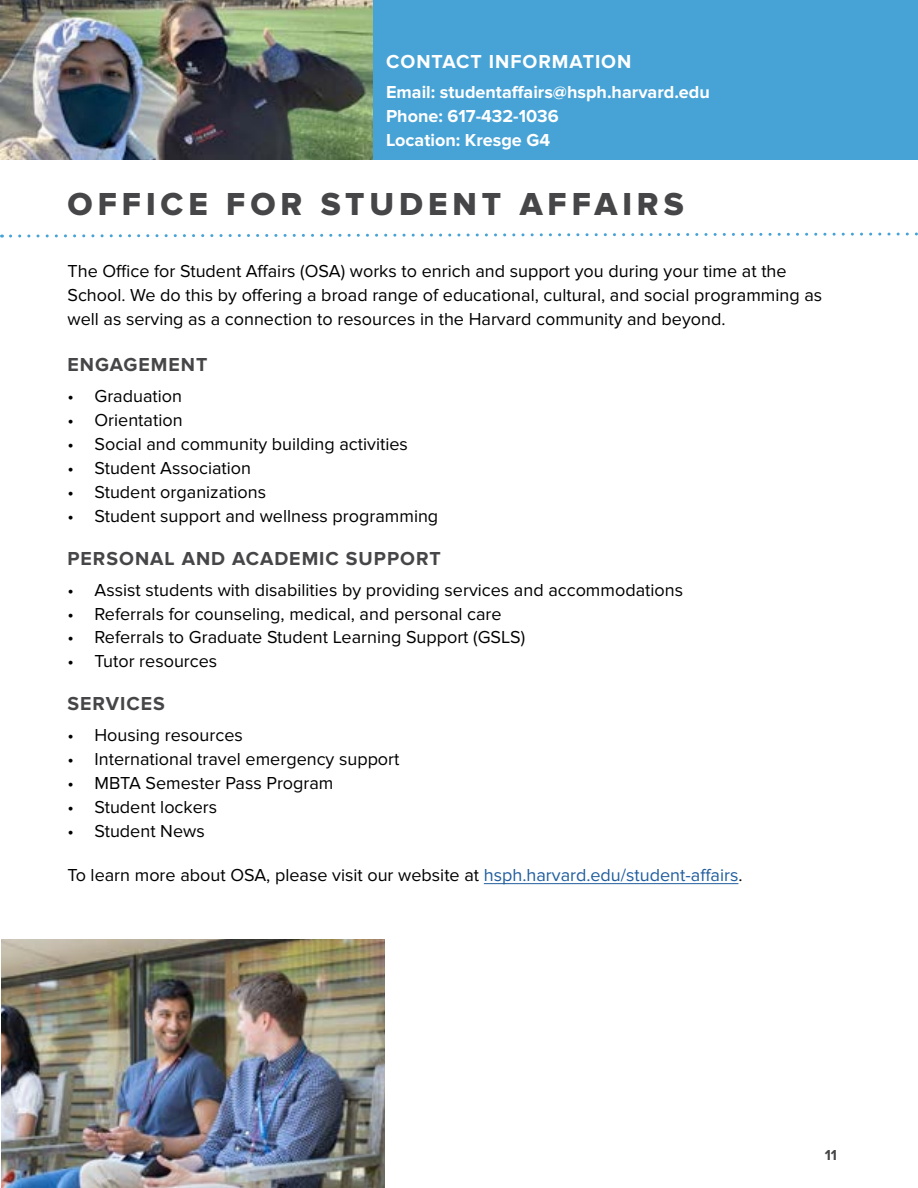
<style>
.page{position:relative;width:918px;height:1188px;background:#fff}
.page>*{position:absolute;margin:0;border:0;box-sizing:border-box;transform-origin:0 0}
.t1{font:33px "Proxima Nova Extrabld";letter-spacing:.15em;color:#464648}
.t2{font:700 19.5px "Proxima Nova";letter-spacing:.05em;color:#464648}
.t3{font:700 19.5px "Proxima Nova";letter-spacing:.05em;color:#fff}
.t4{font:18px/24px "Proxima Nova";color:#000}
.t5{font:700 18px/24px "Proxima Nova";color:#fff}
.t6{font:700 15px "Proxima Nova";color:#464648}
.s1{color:#215e9e}
</style>
<div class="page">
<hr style="left:484px;top:883px;width:254px;height:1px;background:#215e9e">
<div style="left:373px;top:0;width:545px;height:160px;background:#47a3d6"></div>
<svg style="left:2px;top:232px;width:916px;height:6px"></svg>
<img style="left:1px;top:939px;width:384px;height:249px">
<img style="left:0;top:0;width:373px;height:160px">
<p class="t3" style="left:386px;top:50px;width:247px">CONTACT INFORMATION</p>
<p class="t5" style="left:386px;top:81px;width:325px">Email: studentaffairs@hsph.harvard.edu<br>Phone: 617-432-1036<br>Location: Kresge G4</p>
<h1 class="t1" style="left:68px;top:185px;width:618px">OFFICE FOR STUDENT AFFAIRS</h1>
<p class="t4" style="left:68px;top:259px;width:756px">The Office for Student Affairs (OSA) works to enrich and support you during your time at the<br>School. We do this by offering a broad range of educational, cultural, and social programming as well as serving as a connection to resources in the Harvard community and beyond.</p>
<p class="t2" style="left:68px;top:354px;width:141px">ENGAGEMENT</p>
<p class="t4" style="left:68px;top:384px;width:116px">• Graduation</p>
<p class="t4" style="left:68px;top:408px;width:117px">• Orientation</p>
<p class="t4" style="left:68px;top:432px;width:342px">• Social and community building activities</p>
<p class="t4" style="left:68px;top:456px;width:185px">• Student Association</p>
<p class="t4" style="left:68px;top:480px;width:200px">• Student organizations</p>
<p class="t4" style="left:68px;top:504px;width:372px">• Student support and wellness programming</p>
<p class="t2" style="left:68px;top:547px;width:375px">PERSONAL AND ACADEMIC SUPPORT</p>
<p class="t4" style="left:68px;top:578px;width:617px">• Assist students with disabilities by providing services and accommodations</p>
<p class="t4" style="left:68px;top:602px;width:436px">• Referrals for counseling, medical, and personal care</p>
<p class="t4" style="left:68px;top:626px;width:459px">• Referrals to Graduate Student Learning Support (GSLS)</p>
<p class="t4" style="left:68px;top:650px;width:151px">• Tutor resources</p>
<p class="t2" style="left:68px;top:693px;width:99px">SERVICES</p>
<p class="t4" style="left:68px;top:723px;width:177px">• Housing resources</p>
<p class="t4" style="left:68px;top:747px;width:334px">• International travel emergency support</p>
<p class="t4" style="left:68px;top:771px;width:268px">• MBTA Semester Pass Program</p>
<p class="t4" style="left:68px;top:795px;width:151px">• Student lockers</p>
<p class="t4" style="left:68px;top:819px;width:139px">• Student News</p>
<p class="t4" style="left:68px;top:864px;width:677px">To learn more about OSA, please visit our website at <span class="s1">hsph.harvard.edu/student-affairs</span>.</p>
<p class="t6" style="left:825px;top:1147px;width:14px">11</p>
</div>
